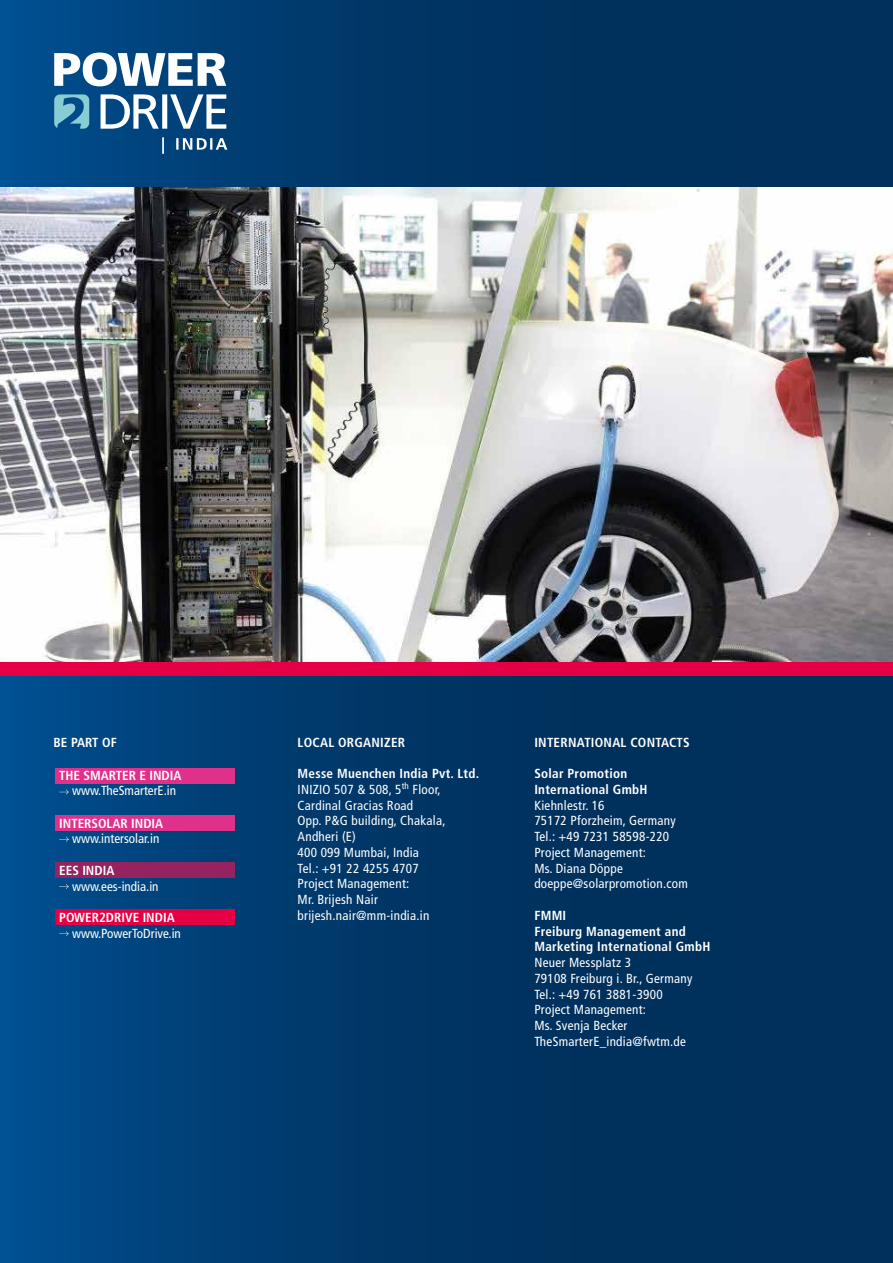
<style>
.page{position:relative;width:893px;height:1263px;background:#fff}
.page>*{position:absolute;margin:0;border:0;box-sizing:border-box;transform-origin:0 0}
.t1{font:condensed 13.2px/15.8px "Frutiger LT Com";letter-spacing:.02em;color:#fff}
.t2{font:700 condensed 13.2px/15.8px "Frutiger LT Com";letter-spacing:.02em;color:#fff}
.t3{font:condensed 13.2px "Frutiger LT Com";color:#fff}
.t4{font:700 condensed 13.2px "Frutiger LT Com";color:#fff}
.s1{font-weight:700}
</style>
<div class="page">
<div style="left:0;top:0;width:893px;height:1263px;background:linear-gradient(to right,#014885,#00294f)"></div>
<img style="left:0;top:187px;width:893px;height:475px">
<div style="left:0;top:662px;width:893px;height:13px;background:#e50046"></div>
<div style="left:55px;top:768px;width:179px;height:15px;background:#e0318a"></div>
<div style="left:55px;top:815px;width:179px;height:15px;background:#e0318a"></div>
<div style="left:55px;top:862px;width:179px;height:15px;background:#95235f"></div>
<div style="left:55px;top:909px;width:179px;height:16px;background:#e50046"></div>
<svg style="left:59px;top:789px;width:10px;height:5px"></svg>
<svg style="left:59px;top:837px;width:10px;height:5px"></svg>
<svg style="left:59px;top:884px;width:10px;height:5px"></svg>
<svg style="left:59px;top:931px;width:10px;height:5px"></svg>
<svg style="left:54px;top:94px;width:35px;height:35px"></svg>
<svg style="left:54px;top:53px;width:172px;height:33px"></svg>
<svg style="left:101px;top:94px;width:125px;height:35px"></svg>
<svg style="left:162px;top:137px;width:65px;height:17px"></svg>
<p class="t2" style="left:53px;top:734px;width:65px">BE PART OF</p>
<p class="t4" style="left:59px;top:768px;width:124px">THE SMARTER E INDIA</p>
<p class="t3" style="left:72px;top:782px;width:105px">www.TheSmarterE.in</p>
<p class="t4" style="left:59px;top:815px;width:106px">INTERSOLAR INDIA</p>
<p class="t3" style="left:72px;top:831px;width:89px">www.intersolar.in</p>
<p class="t4" style="left:59px;top:862px;width:57px">EES INDIA</p>
<p class="t3" style="left:72px;top:878px;width:88px">www.ees-india.in</p>
<p class="t4" style="left:59px;top:910px;width:117px">POWER2DRIVE INDIA</p>
<p class="t3" style="left:72px;top:925px;width:110px">www.PowerToDrive.in</p>
<p class="t2" style="left:298px;top:734px;width:109px">LOCAL ORGANIZER</p>
<p class="t1" style="left:298px;top:766px;width:183px"><span class="s1">Messe Muenchen India Pvt. Ltd.<br></span>INIZIO 507 &amp; 508, 5<sup>th</sup> Floor,<br>Cardinal Gracias Road<br>Opp. P&amp;G building, Chakala,<br>Andheri (E)<br>400 099 Mumbai, India<br>Tel.: +91 22 4255 4707<br>Project Management:<br>Mr. Brijesh Nair brijesh.nair@mm-india.in</p>
<p class="t2" style="left:534px;top:734px;width:157px">INTERNATIONAL CONTACTS</p>
<p class="t2" style="left:534px;top:766px;width:115px">Solar Promotion<br>International GmbH</p>
<p class="t1" style="left:534px;top:797px;width:155px">Kiehnlestr. 16<br>75172 Pforzheim, Germany<br>Tel.: +49 7231 58598-220<br>Project Management:<br>Ms. Diana Döppe doeppe@solarpromotion.com</p>
<p class="t2" style="left:534px;top:907px;width:177px">FMMI<br>Freiburg Management and<br>Marketing International GmbH</p>
<p class="t1" style="left:534px;top:955px;width:160px">Neuer Messplatz 3<br>79108 Freiburg i. Br., Germany<br>Tel.: +49 761 3881-3900<br>Project Management:<br>Ms. Svenja Becker<br>TheSmarterE_india@fwtm.de</p>
</div>
